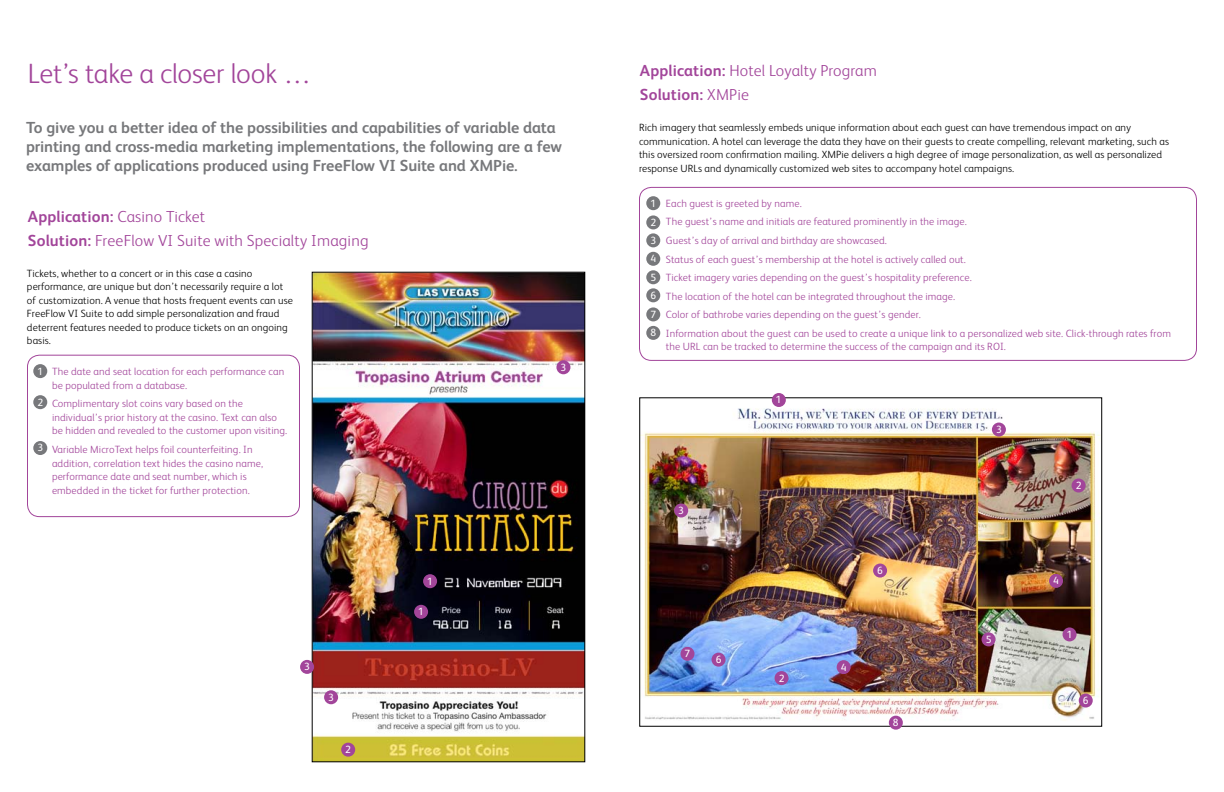
<style>
.page{position:relative;width:1224px;height:792px;background:#fff}
.page>*{position:absolute;margin:0;border:0;box-sizing:border-box;transform-origin:0 0}
.t1{font:300 28px "Xerox Sans";letter-spacing:-.01em;color:#a2459a}
.t2{font:700 16px/19px "Xerox Sans";letter-spacing:-.005em;color:#77787b}
.t3{font:300 16px/24px "Xerox Sans";letter-spacing:.01em;color:#a2459a}
.t4{font:300 10.5px/18.5px "Xerox Sans";letter-spacing:.01em;color:#a2459a}
.t5{font:300 10.5px/13.5px "Xerox Sans";letter-spacing:.01em;color:#000}
.t6{font:10.5px "Xerox Sans";color:#fff}
.s1{font-weight:700}
</style>
<div class="page">
<div style="left:27px;top:355px;width:273px;height:162px;border:1px solid #a2459a;border-radius:12px"></div>
<img style="left:314px;top:274px;width:269px;height:486px">
<div style="left:312px;top:272px;width:273px;height:490px;border:1px solid #000"></div>
<div style="left:33px;top:364px;width:14px;height:14px;background:#77787b;border-radius:50%"></div>
<div style="left:423px;top:574px;width:14px;height:14px;background:#a2459a;border-radius:50%"></div>
<div style="left:414px;top:605px;width:14px;height:14px;background:#a2459a;border-radius:50%"></div>
<div style="left:33px;top:395px;width:14px;height:14px;background:#77787b;border-radius:50%"></div>
<div style="left:341px;top:743px;width:14px;height:14px;background:#a2459a;border-radius:50%"></div>
<div style="left:33px;top:441px;width:14px;height:14px;background:#77787b;border-radius:50%"></div>
<div style="left:324px;top:690px;width:14px;height:14px;background:#a2459a;border-radius:50%"></div>
<div style="left:300px;top:660px;width:14px;height:14px;background:#a2459a;border-radius:50%"></div>
<div style="left:556px;top:360px;width:14px;height:14px;background:#a2459a;border-radius:50%"></div>
<div style="left:639px;top:187px;width:558px;height:174px;border:1px solid #a2459a;border-radius:12px"></div>
<div style="left:646px;top:196px;width:14px;height:14px;background:#77787b;border-radius:50%"></div>
<div style="left:646px;top:252px;width:14px;height:14px;background:#77787b;border-radius:50%"></div>
<div style="left:646px;top:307px;width:14px;height:14px;background:#77787b;border-radius:50%"></div>
<div style="left:646px;top:215px;width:14px;height:14px;background:#77787b;border-radius:50%"></div>
<div style="left:646px;top:270px;width:14px;height:14px;background:#77787b;border-radius:50%"></div>
<div style="left:646px;top:326px;width:14px;height:14px;background:#77787b;border-radius:50%"></div>
<div style="left:646px;top:233px;width:14px;height:14px;background:#77787b;border-radius:50%"></div>
<div style="left:646px;top:288px;width:14px;height:14px;background:#77787b;border-radius:50%"></div>
<img style="left:641px;top:400px;width:459px;height:324px">
<div style="left:639px;top:398px;width:463px;height:329px;border:1px solid #000"></div>
<div style="left:772px;top:393px;width:14px;height:14px;background:#a2459a;border-radius:50%"></div>
<div style="left:1063px;top:627px;width:14px;height:14px;background:#a2459a;border-radius:50%"></div>
<div style="left:1072px;top:478px;width:14px;height:14px;background:#a2459a;border-radius:50%"></div>
<div style="left:775px;top:671px;width:14px;height:14px;background:#a2459a;border-radius:50%"></div>
<div style="left:674px;top:504px;width:14px;height:14px;background:#a2459a;border-radius:50%"></div>
<div style="left:837px;top:660px;width:14px;height:14px;background:#a2459a;border-radius:50%"></div>
<div style="left:1049px;top:574px;width:14px;height:14px;background:#a2459a;border-radius:50%"></div>
<div style="left:982px;top:632px;width:14px;height:14px;background:#a2459a;border-radius:50%"></div>
<div style="left:712px;top:653px;width:14px;height:14px;background:#a2459a;border-radius:50%"></div>
<div style="left:1079px;top:694px;width:14px;height:14px;background:#a2459a;border-radius:50%"></div>
<div style="left:873px;top:564px;width:14px;height:14px;background:#a2459a;border-radius:50%"></div>
<div style="left:680px;top:647px;width:14px;height:14px;background:#a2459a;border-radius:50%"></div>
<div style="left:889px;top:716px;width:14px;height:14px;background:#a2459a;border-radius:50%"></div>
<div style="left:992px;top:423px;width:14px;height:14px;background:#a2459a;border-radius:50%"></div>
<h1 class="t1" style="left:28px;top:55px;width:285px">Let’s take a closer look …</h1>
<h2 class="t2" style="left:26px;top:117px;width:538px">To give you a better idea of the possibilities and capabilities of variable data printing and cross-media marketing implementations, the following are a few examples of applications produced using FreeFlow VI Suite and XMPie.</h2>
<h2 class="t3" style="left:28px;top:203px;width:342px"><span class="s1">Application:</span> Casino Ticket<br><span class="s1">Solution:</span> FreeFlow VI Suite with Specialty Imaging</h2>
<p class="t5" style="left:27px;top:266px;width:268px">Tickets, whether to a concert or in this case a casino performance, are unique but don’t necessarily require a lot of customization. A venue that hosts frequent events can use FreeFlow VI Suite to add simple personalization and fraud deterrent features needed to produce tickets on an ongoing basis.</p>
<p class="t4" style="left:52px;top:365px;width:234px;line-height:13.5px">The date and seat location for each performance can be populated from a database.</p>
<p class="t4" style="left:52px;top:397px;width:237px;line-height:13.5px">Complimentary slot coins vary based on the individual’s prior history at the casino. Text can also be hidden and revealed to the customer upon visiting.</p>
<p class="t4" style="left:52px;top:442px;width:213px;line-height:13.5px">Variable MicroText helps foil counterfeiting. In addition, correlation text hides the casino name, performance date and seat number, which is embedded in the ticket for further protection.</p>
<p class="t6" style="left:37px;top:364px;width:7px">1</p>
<p class="t6" style="left:37px;top:395px;width:7px">2</p>
<p class="t6" style="left:37px;top:441px;width:7px">3</p>
<p class="t6" style="left:304px;top:660px;width:7px">3</p>
<p class="t6" style="left:328px;top:690px;width:7px">3</p>
<p class="t6" style="left:345px;top:743px;width:7px">2</p>
<p class="t6" style="left:427px;top:574px;width:7px">1</p>
<p class="t6" style="left:418px;top:605px;width:7px">1</p>
<p class="t6" style="left:561px;top:360px;width:7px">3</p>
<h2 class="t3" style="left:640px;top:58px;width:238px"><span class="s1">Application:</span> Hotel Loyalty Program<br><span class="s1">Solution:</span> XMPie</h2>
<p class="t5" style="left:639px;top:121px;width:532px">Rich imagery that seamlessly embeds unique information about each guest can have tremendous impact on any communication. A hotel can leverage the data they have on their guests to create compelling, relevant marketing, such as this oversized room confirmation mailing. XMPie delivers a high degree of image personalization, as well as personalized response URLs and dynamically customized web sites to accompany hotel campaigns.</p>
<p class="t4" style="left:666px;top:194px;width:506px">Each guest is greeted by name.<br>The guest’s name and initials are featured prominently in the image.<br>Guest’s day of arrival and birthday are showcased.<br>Status of each guest’s membership at the hotel is actively called out.<br>Ticket imagery varies depending on the guest’s hospitality preference.<br>The location of the hotel can be integrated throughout the image.<br>Color of bathrobe varies depending on the guest’s gender.<br>Information about the guest can be used to create a unique link to a personalized web site. Click-through rates from</p>
<p class="t4" style="left:666px;top:337px;width:341px">the URL can be tracked to determine the success of the campaign and its ROI.</p>
<p class="t6" style="left:650px;top:196px;width:7px">1</p>
<p class="t6" style="left:650px;top:215px;width:7px">2</p>
<p class="t6" style="left:650px;top:233px;width:7px">3</p>
<p class="t6" style="left:650px;top:252px;width:7px">4</p>
<p class="t6" style="left:650px;top:270px;width:7px">5</p>
<p class="t6" style="left:650px;top:288px;width:7px">6</p>
<p class="t6" style="left:650px;top:307px;width:7px">7</p>
<p class="t6" style="left:650px;top:326px;width:7px">8</p>
<p class="t6" style="left:678px;top:503px;width:7px">3</p>
<p class="t6" style="left:685px;top:647px;width:7px">7</p>
<p class="t6" style="left:716px;top:653px;width:7px">6</p>
<p class="t6" style="left:776px;top:393px;width:7px">1</p>
<p class="t6" style="left:779px;top:671px;width:7px">2</p>
<p class="t6" style="left:877px;top:563px;width:7px">6</p>
<p class="t6" style="left:841px;top:660px;width:7px">4</p>
<p class="t6" style="left:893px;top:716px;width:7px">8</p>
<p class="t6" style="left:996px;top:422px;width:7px">3</p>
<p class="t6" style="left:986px;top:632px;width:7px">5</p>
<p class="t6" style="left:1076px;top:478px;width:7px">2</p>
<p class="t6" style="left:1053px;top:574px;width:7px">4</p>
<p class="t6" style="left:1067px;top:627px;width:7px">1</p>
<p class="t6" style="left:1083px;top:693px;width:7px">6</p>
</div>
